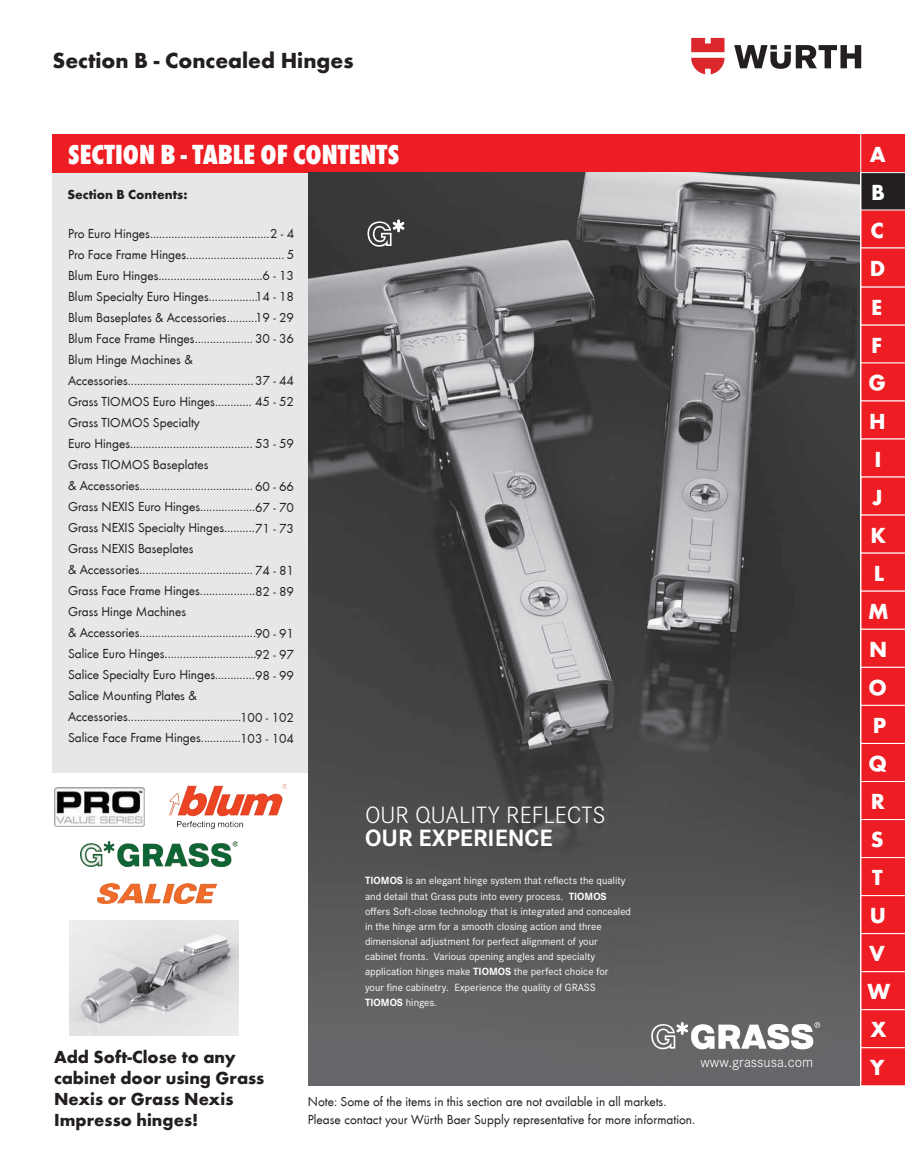
<style>
.page{position:relative;width:905px;height:1175px;background:#fff}
.page>*{position:absolute;margin:0;border:0;box-sizing:border-box;transform-origin:0 0}
.Section_Heading{font:800 condensed 28.5px "Wuerth";color:#fff}
.t1{font:300 24.45px/23.2px "Corporate S";color:#fff}
.t2{font:700 22.5px/38.1px "Wuerth";color:#fff}
.t3{font:700 22.5px "Wuerth";color:#231f20}
.Body{font:700 18px/21px "Wuerth";color:#231f20}
.t4{font:300 14.85px "Corporate S";color:#fff}
.Cell{font:13.5px/21px "Wuerth";color:#231f20}
.Column_Head{font:700 13.5px "Wuerth";color:#231f20}
.t5{font:10.8px/15.1px "Corporate S";color:#fff}
.s1{font-weight:700}
</style>
<div class="page">
<svg style="left:734px;top:45px;width:127px;height:24px"></svg>
<svg style="left:691px;top:38px;width:33px;height:36px"></svg>
<div style="left:52px;top:134px;width:852px;height:38px;background:#ee1d23"></div>
<hr style="left:860px;top:127px;width:1px;height:954px;background:#fff">
<div style="left:52px;top:172px;width:256px;height:600px;background:#e6e7e9"></div>
<img style="left:308px;top:173px;width:552px;height:912px">
<svg style="left:651px;top:1022px;width:169px;height:27px"></svg>
<svg style="left:367px;top:219px;width:37px;height:28px"></svg>
<svg style="left:860px;top:172px;width:44px;height:914px;background:#e72d33"></svg>
<img style="left:54px;top:788px;width:91px;height:38px">
<img style="left:169px;top:785px;width:117px;height:44px">
<img style="left:81px;top:841px;width:156px;height:26px">
<img style="left:98px;top:883px;width:118px;height:20px">
<img style="left:69px;top:920px;width:170px;height:115px">
<h3 class="t3" style="left:52px;top:44px;width:302px">Section B - Concealed Hinges</h3>
<p class="Section_Heading" style="left:68px;top:134px;width:332px">SECTION B - TABLE OF CONTENTS</p>
<p class="Column_Head" style="left:68px;top:185px;width:121px">Section B Contents:</p>
<p class="Cell" style="left:68px;top:222px;width:227px">Pro Euro Hinges.......................................2 - 4</p>
<p class="Cell" style="left:68px;top:243px;width:227px">Pro Face Frame Hinges................................ 5</p>
<p class="Cell" style="left:68px;top:264px;width:227px">Blum Euro Hinges..................................6 - 13</p>
<p class="Cell" style="left:68px;top:285px;width:191px">Blum Specialty Euro Hinges................</p>
<p class="Cell" style="left:68px;top:306px;width:191px">Blum Baseplates &amp; Accessories..........</p>
<p class="Cell" style="left:68px;top:327px;width:227px">Blum Face Frame Hinges...................30 - 36</p>
<p class="Cell" style="left:68px;top:348px;width:227px">Blum Hinge Machines &amp;<br>Accessories.........................................37 - 44</p>
<p class="Cell" style="left:68px;top:390px;width:227px">Grass TIOMOS Euro Hinges............ 45 - 52</p>
<p class="Cell" style="left:68px;top:411px;width:227px">Grass TIOMOS Specialty<br>Euro Hinges........................................ 53 - 59</p>
<p class="Cell" style="left:68px;top:453px;width:227px">Grass TIOMOS Baseplates<br>&amp; Accessories.....................................60 - 66</p>
<p class="Cell" style="left:68px;top:495px;width:227px">Grass NEXIS Euro Hinges..................67 - 70</p>
<p class="Cell" style="left:68px;top:516px;width:227px">Grass NEXIS Specialty Hinges..........71 - 73</p>
<p class="Cell" style="left:68px;top:537px;width:227px">Grass NEXIS Baseplates<br>&amp; Accessories.....................................74 - 81</p>
<p class="Cell" style="left:68px;top:579px;width:227px">Grass Face Frame Hinges..................82 - 89</p>
<p class="Cell" style="left:68px;top:600px;width:227px">Grass Hinge Machines<br>&amp; Accessories......................................90 - 91</p>
<p class="Cell" style="left:68px;top:642px;width:227px">Salice Euro Hinges..............................92 - 97</p>
<p class="Cell" style="left:68px;top:663px;width:227px">Salice Specialty Euro Hinges.............98 - 99</p>
<p class="Cell" style="left:68px;top:684px;width:130px">Salice Mounting Plates &amp;</p>
<p class="Cell" style="left:68px;top:705px;width:227px">Accessories.....................................100 - 102</p>
<p class="Cell" style="left:68px;top:726px;width:227px">Salice Face Frame Hinges.............103 - 104</p>
<p class="Cell" style="left:255px;top:286px;width:41px">14 - 18</p>
<p class="Cell" style="left:255px;top:307px;width:41px">19 - 29</p>
<p class="Body" style="left:54px;top:1045px;width:183px">Add Soft-Close to any</p>
<p class="Body" style="left:54px;top:1066px;width:212px">cabinet door using Grass<br>Nexis or Grass Nexis</p>
<p class="Body" style="left:54px;top:1108px;width:146px">Impresso hinges!</p>
<p class="t1" style="left:365px;top:803px;width:242px">OUR QUALITY REFLECTS<br><span class="s1">OUR EXPERIENCE</span></p>
<p class="t5" style="left:365px;top:872px;width:267px"><span class="s1">TIOMOS</span> is an elegant hinge system that reflects the quality and detail that Grass puts into every process. <span class="s1">TIOMOS </span>offers Soft-close technology that is integrated and concealed in the hinge arm for a smooth closing action and three dimensional adjustment for perfect alignment of your cabinet fronts. Various opening angles and specialty application hinges make <span class="s1">TIOMOS</span> the perfect choice for<br>your fine cabinetry. Experience the quality of GRASS <span class="s1">TIOMOS</span> hinges.</p>
<p class="t4" style="left:700px;top:1053px;width:114px">www.grassusa.com</p>
<p class="Cell" style="left:308px;top:1090px;width:360px">Note: Some of the items in this section are not available in all markets.</p>
<p class="Cell" style="left:308px;top:1108px;width:389px">Please contact your Würth Baer Supply representative for more information.</p>
<h3 class="t2" style="left:869px;top:134px;width:17px">A</h3>
<h3 class="t2" style="left:871px;top:172px;width:15px">B</h3>
<h3 class="t2" style="left:868px;top:209px;width:19px">C<br>D<br>E<br>F<br>G<br>H</h3>
<h3 class="t2" style="left:874px;top:438px;width:9px">I</h3>
<h3 class="t2" style="left:867px;top:476px;width:24px">J<br>K<br>L<br>M<br>N<br>O<br>P<br>Q<br>R<br>S<br>T<br>U<br>V<br>W<br>X<br>Y</h3>
<h3 class="t2" style="left:863px;top:970px;width:24px">W</h3>
</div>
